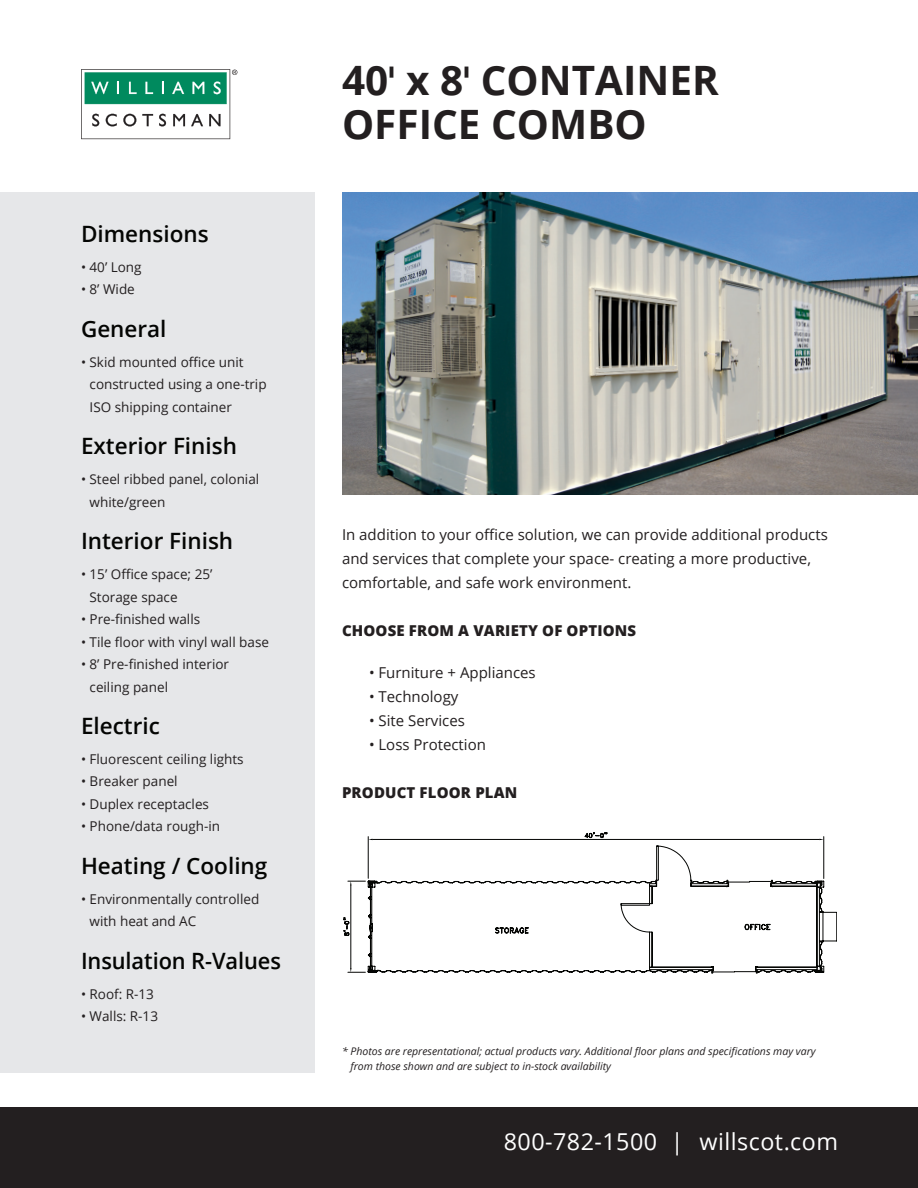
<style>
.page{position:relative;width:918px;height:1188px;background:#fff}
.page>*{position:absolute;margin:0;border:0;box-sizing:border-box;transform-origin:0 0}
.t1{font:700 40.5px/43.5px "Open Sans";color:#231f20}
.t2{font:23.25px "Open Sans";letter-spacing:.02em;color:#fff}
.t3{font:600 22.5px "Open Sans";color:#040503}
.t4{font:15px/24px "Open Sans";color:#231f20}
.t5{font:800 15px "Open Sans";letter-spacing:.01em;color:#231f20}
.t6{font:13.5px/22.5px "Open Sans";color:#231f20}
.t7{font:italic 10.5px/15px "Open Sans";color:#231f20}
.s1{font-family:"Humanist 521 BT"}
</style>
<div class="page">
<img style="left:342px;top:192px;width:576px;height:303px">
<svg style="left:344px;top:880px;width:481px;height:93px"></svg>
<svg style="left:368px;top:836px;width:456px;height:137px"></svg>
<svg style="left:584px;top:832px;width:24px;height:6px"></svg>
<div style="left:0;top:1107px;width:918px;height:81px;background:#231f20"></div>
<div style="left:0;top:192px;width:315px;height:880px;background:#e6e7e9"></div>
<svg style="left:81px;top:69px;width:156px;height:70px"></svg>
<p class="t3" style="left:81px;top:218px;width:129px">Dimensions</p>
<p class="t6" style="left:81px;top:256px;width:62px">• 40’ Long</p>
<p class="t6" style="left:81px;top:278px;width:55px">• 8’ Wide</p>
<p class="t3" style="left:81px;top:313px;width:87px">General</p>
<p class="t6" style="left:90px;top:350px;width:179px;text-indent:-9px">• Skid mounted office unit constructed using a one-trip<br>ISO shipping container</p>
<p class="t3" style="left:81px;top:431px;width:158px">Exterior Finish</p>
<p class="t6" style="left:90px;top:468px;width:171px;text-indent:-9px">• Steel ribbed panel, colonial white/green</p>
<p class="t3" style="left:81px;top:526px;width:154px">Interior Finish</p>
<p class="t6" style="left:90px;top:563px;width:124px;text-indent:-9px">• 15’ Office space; 25’<br>Storage space</p>
<p class="t6" style="left:81px;top:608px;width:121px">• Pre-finished walls</p>
<p class="t6" style="left:81px;top:630px;width:190px">• Tile floor with vinyl wall base</p>
<p class="t6" style="left:90px;top:653px;width:141px;text-indent:-9px">• 8’ Pre-finished interior ceiling panel</p>
<p class="t3" style="left:81px;top:710px;width:80px">Electric</p>
<p class="t6" style="left:81px;top:748px;width:164px">• Fluorescent ceiling lights</p>
<p class="t6" style="left:81px;top:770px;width:98px">• Breaker panel</p>
<p class="t6" style="left:81px;top:793px;width:130px">• Duplex receptacles</p>
<p class="t6" style="left:81px;top:815px;width:141px">• Phone/data rough-in</p>
<p class="t3" style="left:81px;top:850px;width:188px">Heating / Cooling</p>
<p class="t6" style="left:90px;top:887px;width:171px;text-indent:-9px">• Environmentally controlled with heat and AC</p>
<p class="t3" style="left:81px;top:945px;width:202px">Insulation R-Values</p>
<p class="t6" style="left:81px;top:982px;width:75px">• Roof: R-13</p>
<p class="t6" style="left:81px;top:1005px;width:79px">• Walls: R-13</p>
<p class="t1" style="left:342px;top:58px;width:378px">40<span class="s1">'</span> x 8<span class="s1">'</span> CONTAINER<br>OFFICE COMBO</p>
<p class="t4" style="left:342px;top:522px;width:487px">In addition to your office solution, we can provide additional products and services that complete your space- creating a more productive, comfortable, and safe work environment.</p>
<p class="t5" style="left:342px;top:619px;width:296px">CHOOSE FROM A VARIETY OF OPTIONS</p>
<p class="t4" style="left:369px;top:660px;width:168px">• Furniture + Appliances</p>
<p class="t4" style="left:369px;top:684px;width:91px">• Technology</p>
<p class="t4" style="left:369px;top:708px;width:97px">• Site Services</p>
<p class="t4" style="left:369px;top:732px;width:119px">• Loss Protection</p>
<p class="t5" style="left:342px;top:781px;width:177px">PRODUCT FLOOR PLAN</p>
<p class="t7" style="left:351px;top:1044px;width:467px;text-indent:-9px">* Photos are representational; actual products vary. Additional floor plans and specifications may vary from those shown and are subject to in-stock availability</p>
<p class="t2" style="left:504px;top:1126px;width:336px">800-782-1500 | willscot.com</p>
</div>
